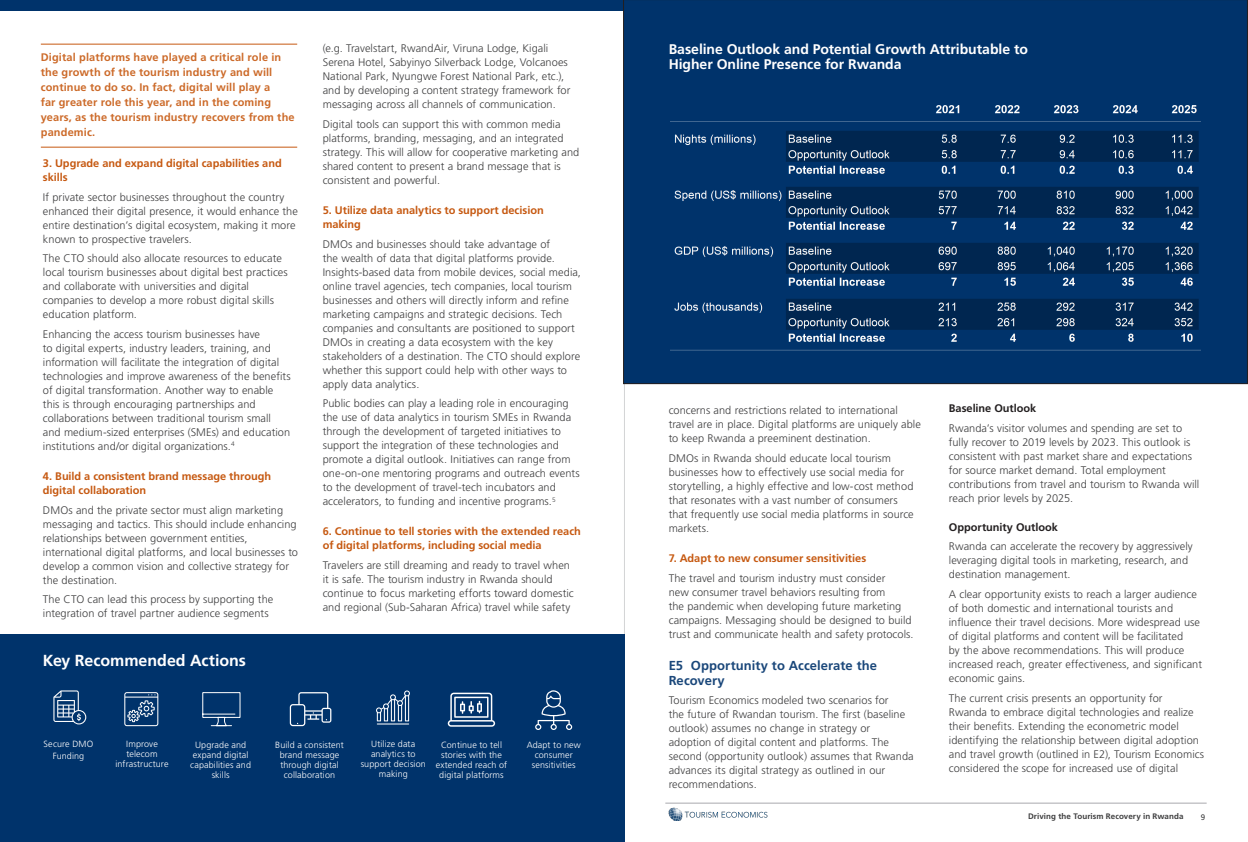
<style>
.page{position:relative;width:1248px;height:842px;background:#fff}
.page>*{position:absolute;margin:0;border:0;box-sizing:border-box;transform-origin:0 0}
.t1{font:700 16px "Frutiger LT Std";letter-spacing:-.005em;color:#fff}
.t2{font:700 14px/15px "Frutiger LT Std";letter-spacing:-.005em;color:#fff}
.Body_Text_No_Justify{font:700 13px/15px "Frutiger LT Std";letter-spacing:.005em;color:#1a477a}
.Body_Text{font:300 11px/14px "Frutiger LT Std";letter-spacing:.005em;color:#3e3e3f}
.Body_Text_No_Justify-2{font:700 11px/14px "Frutiger LT Std";letter-spacing:-.005em;color:#c65911}
.Callout{font:700 11px/15px "Frutiger LT Std";letter-spacing:.01em;color:#cc6a29}
.Body_Text_No_Justify-3{font:700 11px "Frutiger LT Std";letter-spacing:-.005em;color:#231f20}
.Body_Text_No_Justify-4{font:300 9px/10px "Frutiger LT Std";letter-spacing:.01em;color:#fff;text-align:center}
.Body_Text-2{font:300 9px/10px "Frutiger LT Std";letter-spacing:.01em;color:#fff;text-align:center}
.t3{font:700 8px "Frutiger LT Std";letter-spacing:.01em;color:#3e3e3f}
.t4{font:8px "Frutiger LT Std";color:#3e3e3f}
.s1{color:#fff}
</style>
<div class="page">
<hr style="left:624px;top:0;width:1px;height:842px;background:#6c6d70">
<hr style="left:665px;top:803px;width:541px;height:1px;background:#a8a9ad">
<div style="left:0;top:0;width:623px;height:11px;background:#00336b"></div>
<img style="left:665px;top:803px;width:105px;height:17px">
<div style="left:623px;top:0;width:624px;height:384px;background:#00336b"></div>
<div style="left:0;top:634px;width:625px;height:208px;background:#00336b"></div>
<hr style="left:41px;top:147px;width:256px;height:1px;background:#c65911">
<hr style="left:41px;top:44px;width:256px;height:1px;background:#c65911">
<svg style="left:376px;top:690px;width:34px;height:31px"></svg>
<hr style="left:377px;top:723px;width:32px;height:1px;background:#fff">
<svg style="left:290px;top:692px;width:41px;height:34px"></svg>
<svg style="left:124px;top:692px;width:34px;height:34px"></svg>
<svg style="left:202px;top:692px;width:39px;height:35px"></svg>
<svg style="left:53px;top:690px;width:33px;height:34px"></svg>
<svg style="left:535px;top:690px;width:37px;height:40px"></svg>
<svg style="left:447px;top:693px;width:48px;height:34px"></svg>
<img style="left:670px;top:101px;width:530px;height:253px">
<p class="Callout" style="left:41px;top:50px;width:255px">Digital platforms have played a critical role in the growth of the tourism industry and will continue to do so. In fact, digital will play a<br>far greater role this year, and in the coming years, as the tourism industry recovers from the pandemic. <span class="s1">d</span></p>
<p class="Body_Text_No_Justify-2" style="left:43px;top:156px;width:240px">3. Upgrade and expand digital capabilities and skills</p>
<p class="Body_Text" style="left:43px;top:190px;width:256px">If private sector businesses throughout the country enhanced their digital presence, it would enhance the entire destination’s digital ecosystem, making it more known to prospective travelers.</p>
<p class="Body_Text" style="left:43px;top:252px;width:246px">The CTO should also allocate resources to educate local tourism businesses about digital best practices and collaborate with universities and digital companies to develop a more robust digital skills education platform.</p>
<p class="Body_Text" style="left:43px;top:327px;width:249px">Enhancing the access tourism businesses have<br>to digital experts, industry leaders, training, and information will facilitate the integration of digital technologies and improve awareness of the benefits of digital transformation. Another way to enable this is through encouraging partnerships and collaborations between traditional tourism small and medium-sized enterprises (SMEs) and education institutions and/or digital organizations.<sup>4</sup></p>
<p class="Body_Text_No_Justify-2" style="left:43px;top:469px;width:230px">4. Build a consistent brand message through digital collaboration</p>
<p class="Body_Text" style="left:43px;top:503px;width:256px">DMOs and the private sector must align marketing messaging and tactics. This should include enhancing relationships between government entities, international digital platforms, and local businesses to develop a common vision and collective strategy for the destination.</p>
<p class="Body_Text" style="left:43px;top:593px;width:232px">The CTO can lead this process by supporting the integration of travel partner audience segments</p>
<p class="t1" style="left:43px;top:651px;width:205px">Key Recommended Actions</p>
<p class="Body_Text" style="left:323px;top:42px;width:249px">(e.g. Travelstart, RwandAir, Viruna Lodge, Kigali Serena Hotel, Sabyinyo Silverback Lodge, Volcanoes National Park, Nyungwe Forest National Park, etc.), and by developing a content strategy framework for messaging across all channels of communication.</p>
<p class="Body_Text" style="left:323px;top:117px;width:258px">Digital tools can support this with common media platforms, branding, messaging, and an integrated strategy. This will allow for cooperative marketing and shared content to present a brand message that is consistent and powerful.</p>
<p class="Body_Text_No_Justify-2" style="left:323px;top:203px;width:222px">5. Utilize data analytics to support decision making</p>
<p class="Body_Text" style="left:323px;top:237px;width:260px">DMOs and businesses should take advantage of<br>the wealth of data that digital platforms provide.<br>Insights-based data from mobile devices, social media, online travel agencies, tech companies, local tourism businesses and others will directly inform and refine marketing campaigns and strategic decisions. Tech companies and consultants are positioned to support DMOs in creating a data ecosystem with the key stakeholders of a destination. The CTO should explore whether this support could help with other ways to apply data analytics.</p>
<p class="Body_Text" style="left:323px;top:397px;width:258px">Public bodies can play a leading role in encouraging the use of data analytics in tourism SMEs in Rwanda through the development of targeted initiatives to support the integration of these technologies and promote a digital outlook. Initiatives can range from one-on-one mentoring programs and outreach events to the development of travel-tech incubators and accelerators, to funding and incentive programs.<sup>5</sup></p>
<p class="Body_Text_No_Justify-2" style="left:323px;top:524px;width:260px">6. Continue to tell stories with the extended reach of digital platforms, including social media</p>
<p class="Body_Text" style="left:323px;top:558px;width:252px">Travelers are still dreaming and ready to travel when it is safe. The tourism industry in Rwanda should continue to focus marketing efforts toward domestic and regional (Sub-Saharan Africa) travel while safety</p>
<p class="Body_Text_No_Justify-4" style="left:361px;top:739px;width:67px">Utilize data analytics to support decision making</p>
<p class="Body_Text_No_Justify-4" style="left:115px;top:739px;width:54px">Improve telecom infrastructure</p>
<p class="Body_Text-2" style="left:190px;top:739px;width:62px">Upgrade and expand digital capabilities and skills</p>
<p class="Body_Text_No_Justify-4" style="left:44px;top:738px;width:51px;line-height:12px">Secure DMO<br>Funding</p>
<p class="Body_Text_No_Justify-4" style="left:526px;top:740px;width:56px">Adapt to new consumer sensitivities</p>
<p class="Body_Text-2" style="left:275px;top:740px;width:70px">Build a consistent brand message through digital collaboration</p>
<p class="Body_Text_No_Justify-4" style="left:436px;top:740px;width:73px">Continue to tell stories with the extended reach of digital platforms</p>
<p class="t2" style="left:668px;top:42px;width:361px">Baseline Outlook and Potential Growth Attributable to<br>Higher Online Presence for Rwanda</p>
<p class="Body_Text" style="left:668px;top:403px;width:254px">concerns and restrictions related to international travel are in place. Digital platforms are uniquely able to keep Rwanda a preeminent destination.</p>
<p class="Body_Text" style="left:668px;top:451px;width:246px">DMOs in Rwanda should educate local tourism businesses how to effectively use social media for storytelling, a highly effective and low-cost method that resonates with a vast number of consumers that frequently use social media platforms in source markets.</p>
<p class="Body_Text_No_Justify-2" style="left:668px;top:551px;width:199px">7. Adapt to new consumer sensitivities</p>
<p class="Body_Text" style="left:668px;top:571px;width:246px">The travel and tourism industry must consider<br>new consumer travel behaviors resulting from<br>the pandemic when developing future marketing campaigns. Messaging should be designed to build trust and communicate health and safety protocols.</p>
<p class="Body_Text_No_Justify" style="left:668px;top:658px;width:210px">E5 Opportunity to Accelerate the<br>Recovery</p>
<p class="Body_Text" style="left:668px;top:693px;width:246px">Tourism Economics modeled two scenarios for<br>the future of Rwandan tourism. The first (baseline outlook) assumes no change in strategy or adoption of digital content and platforms. The second (opportunity outlook) assumes that Rwanda advances its digital strategy as outlined in our recommendations.</p>
<p class="Body_Text_No_Justify-3" style="left:948px;top:402px;width:89px">Baseline Outlook</p>
<p class="Body_Text" style="left:948px;top:421px;width:252px">Rwanda’s visitor volumes and spending are set to fully recover to 2019 levels by 2023. This outlook is consistent with past market share and expectations for source market demand. Total employment contributions from travel and tourism to Rwanda will reach prior levels by 2025.</p>
<p class="Body_Text_No_Justify-3" style="left:948px;top:520px;width:111px">Opportunity Outlook</p>
<p class="Body_Text" style="left:948px;top:540px;width:245px">Rwanda can accelerate the recovery by aggressively leveraging digital tools in marketing, research, and destination management.</p>
<p class="Body_Text" style="left:948px;top:587px;width:255px">A clear opportunity exists to reach a larger audience of both domestic and international tourists and influence their travel decisions. More widespread use of digital platforms and content will be facilitated<br>by the above recommendations. This will produce increased reach, greater effectiveness, and significant economic gains.</p>
<p class="Body_Text" style="left:948px;top:691px;width:257px">The current crisis presents an opportunity for<br>Rwanda to embrace digital technologies and realize their benefits. Extending the econometric model identifying the relationship between digital adoption and travel growth (outlined in E2), Tourism Economics considered the scope for increased use of digital</p>
<p class="t3" style="left:1027px;top:812px;width:157px">Driving the Tourism Recovery in Rwanda</p>
<p class="t4" style="left:1200px;top:812px;width:6px">9</p>
</div>
